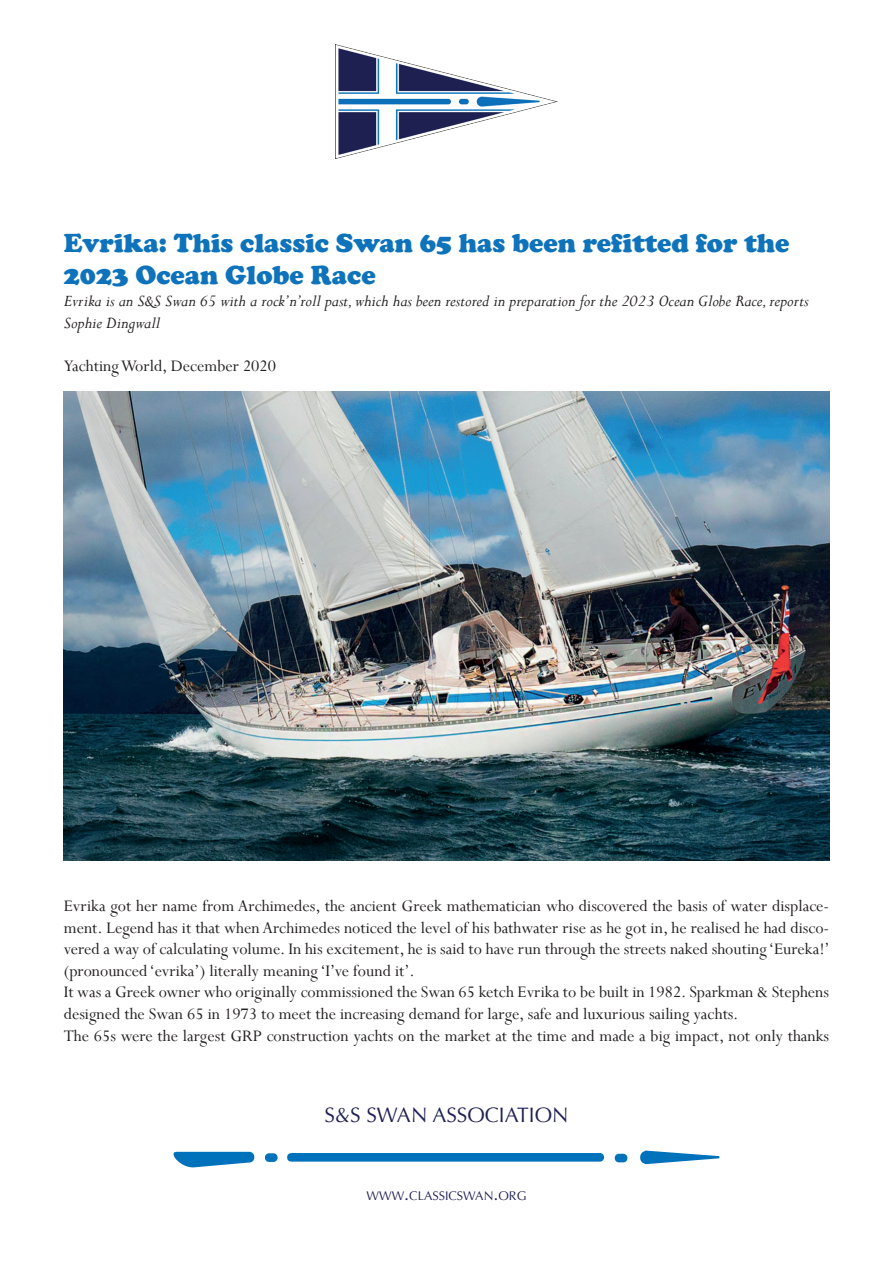
<style>
.page{position:relative;width:893px;height:1263px;background:#fff}
.page>*{position:absolute;margin:0;border:0;box-sizing:border-box;transform-origin:0 0}
.t1{font:900 27px/32.4px "Cooper";color:#0e73bb}
.t2{font:21px "Optima";color:#1f2154}
.t3{font:18px/21.6px "Perpetua";color:#231f20}
.t4{font:italic 18px/21.6px "Perpetua";color:#231f20}
.t5{font:12.6px "Optima";color:#1f2154}
.s1{font-size:18px}
</style>
<div class="page">
<img style="left:336px;top:45px;width:221px;height:114px">
<svg style="left:174px;top:1151px;width:80px;height:17px"></svg>
<svg style="left:640px;top:1150px;width:79px;height:14px"></svg>
<div style="left:265px;top:1153px;width:13px;height:9px;background:#0072bc;border-radius:4px"></div>
<div style="left:615px;top:1154px;width:12px;height:8px;background:#0072bc;border-radius:4px"></div>
<svg style="left:287px;top:1152px;width:317px;height:10px;background:#2485c5"></svg>
<img style="left:64px;top:392px;width:765px;height:469px">
<h1 class="t1" style="left:64px;top:227px;width:727px">Evrika: This classic Swan 65 has been refitted for the<br>2023 Ocean Globe Race</h1>
<p class="t4" style="left:64px;top:289px;width:746px">Evrika is an S&amp;S Swan 65 with a rock’n’roll past, which has been restored in preparation for the 2023 Ocean Globe Race, reports<br>Sophie Dingwall</p>
<p class="t3" style="left:64px;top:354px;width:214px">Yachting World, December 2020</p>
<p class="t3" style="left:64px;top:894px;width:768px">Evrika got her name from Archimedes, the ancient Greek mathematician who discovered the basis of water displace&shy;ment. Legend has it that when Archimedes noticed the level of his bathwater rise as he got in, he realised he had disco&shy;vered a way of calculating volume. In his excitement, he is said to have run through the streets naked shouting ‘Eureka!’ (pronounced ‘evrika’) literally meaning ‘I’ve found it’.<br>It was a Greek owner who originally commissioned the Swan 65 ketch Evrika to be built in 1982. Sparkman &amp; Stephens designed the Swan 65 in 1973 to meet the increasing demand for large, safe and luxurious sailing yachts.<br>The 65s were the largest GRP construction yachts on the market at the time and made a big impact, not only thanks</p>
<p class="t2" style="left:324px;top:1102px;width:246px">S&amp;S SWAN ASSOCIATION</p>
<p class="t5" style="left:366px;top:1188px;width:14px">WWW</p>
<p class="t5" style="left:404px;top:1188px;width:29px"><span class="s1">.</span>CLASSICSWAN</p>
<p class="t5" style="left:493px;top:1188px;width:35px"><span class="s1">.</span>ORG</p>
</div>
